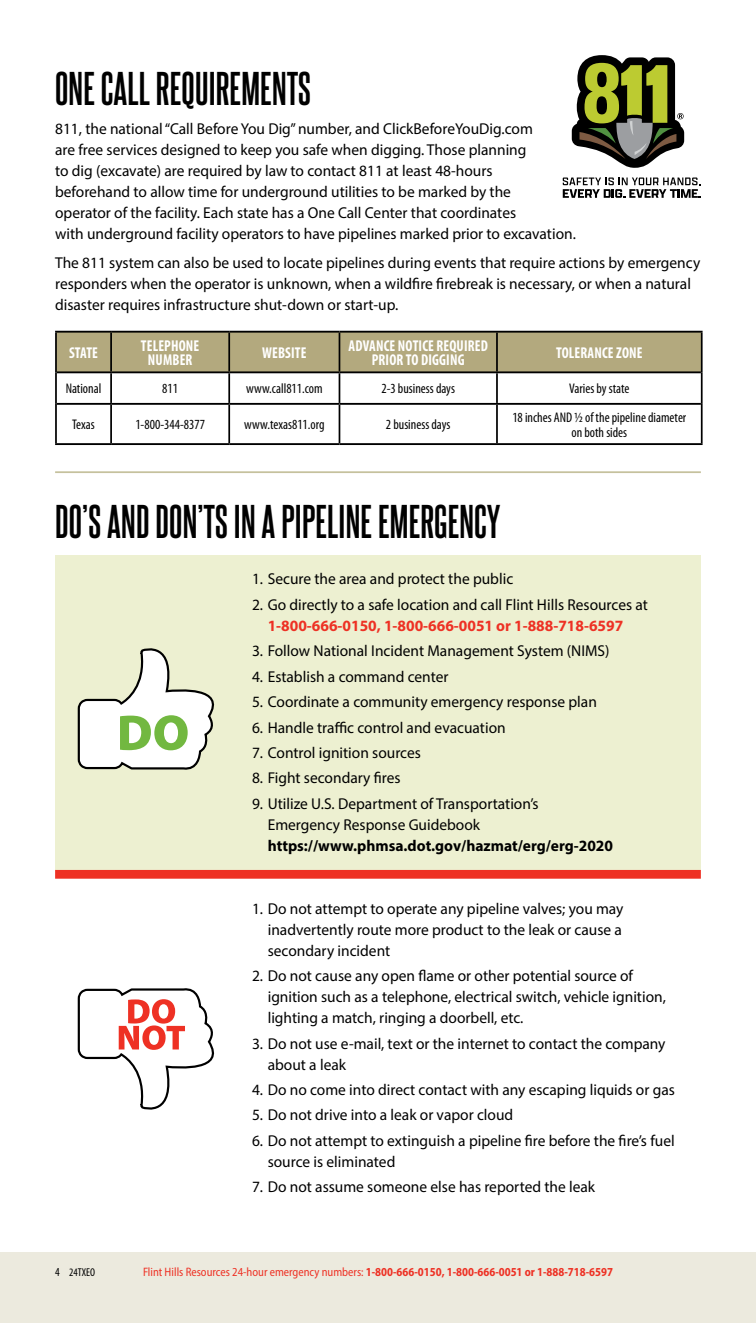
<style>
.page{position:relative;width:756px;height:1323px;background:#fff}
.page>*{position:absolute;margin:0;border:0;box-sizing:border-box;transform-origin:0 0}
.t1{font:700 40.25px "Steelfish Rg";letter-spacing:.005em;color:#000}
.t2{font:15.75px/21px "Myriad Pro";color:#000}
.t3{font:700 condensed 15.75px/14px "Myriad Pro";letter-spacing:.01em;color:#fff;text-align:center;scale:.93 1}
.t4{font:700 15.75px "Myriad Pro";color:#ee3124}
.t5{font:700 15.75px "Myriad Pro";color:#000}
.t6{font:condensed 14px/14.9px "Myriad Pro";color:#000;text-align:center}
.t7{font:700 semi-condensed 12.25px "Myriad Pro";color:#ee3124;scale:.94 1}
.t8{font:condensed 11.38px "Myriad Pro";color:#000}
.s1{font-size:12.25px}
.s2{font-weight:400}
</style>
<div class="page">
<div style="left:57px;top:333px;width:644px;height:38px;background:#b3a97e"></div>
<hr style="left:55px;top:331px;width:56px;height:2px;background:#000">
<hr style="left:111px;top:331px;width:118px;height:2px;background:#000">
<hr style="left:229px;top:331px;width:110px;height:2px;background:#000">
<hr style="left:339px;top:331px;width:158px;height:2px;background:#000">
<hr style="left:497px;top:331px;width:206px;height:2px;background:#000">
<hr style="left:57px;top:371px;width:54px;height:2px;background:#000">
<hr style="left:111px;top:371px;width:118px;height:2px;background:#000">
<hr style="left:229px;top:371px;width:110px;height:2px;background:#000">
<hr style="left:339px;top:371px;width:158px;height:2px;background:#000">
<hr style="left:497px;top:371px;width:204px;height:2px;background:#000">
<hr style="left:57px;top:403px;width:54px;height:2px;background:#000">
<hr style="left:111px;top:403px;width:118px;height:2px;background:#000">
<hr style="left:229px;top:403px;width:110px;height:2px;background:#000">
<hr style="left:339px;top:403px;width:158px;height:2px;background:#000">
<hr style="left:497px;top:403px;width:204px;height:2px;background:#000">
<hr style="left:55px;top:443px;width:56px;height:2px;background:#000">
<hr style="left:111px;top:443px;width:118px;height:2px;background:#000">
<hr style="left:229px;top:443px;width:110px;height:2px;background:#000">
<hr style="left:339px;top:443px;width:158px;height:2px;background:#000">
<hr style="left:497px;top:443px;width:206px;height:2px;background:#000">
<hr style="left:55px;top:333px;width:2px;height:39px;background:#000">
<hr style="left:110px;top:333px;width:2px;height:38px;background:#000">
<hr style="left:228px;top:333px;width:2px;height:38px;background:#000">
<hr style="left:339px;top:333px;width:1px;height:38px;background:#000">
<hr style="left:496px;top:333px;width:2px;height:38px;background:#000">
<hr style="left:701px;top:333px;width:2px;height:39px;background:#000">
<hr style="left:55px;top:372px;width:2px;height:32px;background:#000">
<hr style="left:110px;top:373px;width:2px;height:30px;background:#000">
<hr style="left:228px;top:373px;width:2px;height:30px;background:#000">
<hr style="left:339px;top:373px;width:1px;height:30px;background:#000">
<hr style="left:496px;top:373px;width:2px;height:30px;background:#000">
<hr style="left:701px;top:372px;width:2px;height:32px;background:#000">
<hr style="left:55px;top:404px;width:2px;height:39px;background:#000">
<hr style="left:110px;top:405px;width:2px;height:38px;background:#000">
<hr style="left:228px;top:405px;width:2px;height:38px;background:#000">
<hr style="left:339px;top:405px;width:1px;height:38px;background:#000">
<hr style="left:496px;top:405px;width:2px;height:38px;background:#000">
<hr style="left:701px;top:404px;width:2px;height:39px;background:#000">
<div style="left:55px;top:555px;width:646px;height:315px;background:#edf0d1"></div>
<svg style="left:78px;top:988px;width:136px;height:122px"></svg>
<svg style="left:78px;top:648px;width:136px;height:122px"></svg>
<hr style="left:55px;top:471px;width:646px;height:2px;background:#c5c19d">
<div style="left:55px;top:870px;width:646px;height:9px;background:#ee3124"></div>
<svg style="left:572px;top:55px;width:112px;height:113px"></svg>
<svg style="left:563px;top:178px;width:138px;height:20px"></svg>
<div style="left:0;top:1252px;width:756px;height:71px;background:#eceade"></div>
<h1 class="t1" style="left:55px;top:64px;width:257px">ONE CALL REQUIREMENTS</h1>
<p class="t2" style="left:55px;top:118px;width:522px">811, the national “Call Before You Dig” number, and ClickBeforeYouDig.com<br>are free services designed to keep you safe when digging. Those planning<br>to dig (excavate) are required by law to contact 811 at least 48-hours<br>beforehand to allow time for underground utilities to be marked by the<br>operator of the facility. Each state has a One Call Center that coordinates<br>with underground facility operators to have pipelines marked prior to excavation.</p>
<p class="t2" style="left:55px;top:252px;width:647px">The 811 system can also be used to locate pipelines during events that require actions by emergency responders when the operator is unknown, when a wildfire firebreak is necessary, or when a natural disaster requires infrastructure shut-down or start-up.</p>
<p class="t3" style="left:69px;top:345px;width:33px">STATE</p>
<p class="t3" style="left:141px;top:338px;width:64px">TELEPHONE<br>NUMBER</p>
<p class="t3" style="left:262px;top:345px;width:49px">WEBSITE</p>
<p class="t3" style="left:349px;top:338px;width:151px">ADVANCE NOTICE REQUIRED<br>PRIOR TO DIGGING</p>
<p class="t3" style="left:556px;top:345px;width:94px">TOLERANCE ZONE</p>
<p class="t6" style="left:66px;top:381px;width:37px">National</p>
<p class="t6" style="left:162px;top:381px;width:17px">811</p>
<p class="t6" style="left:246px;top:381px;width:78px">www.call811.com</p>
<p class="t6" style="left:381px;top:381px;width:75px">2-3 business days</p>
<p class="t6" style="left:569px;top:381px;width:62px">Varies by state</p>
<p class="t6" style="left:72px;top:417px;width:24px">Texas</p>
<p class="t6" style="left:135px;top:417px;width:71px">1-800-344-8377</p>
<p class="t6" style="left:244px;top:417px;width:82px">www.texas811.org</p>
<p class="t6" style="left:386px;top:417px;width:66px">2 business days</p>
<p class="t6" style="left:512px;top:410px;width:176px">18 inches AND ½ of the pipeline diameter on both sides</p>
<h1 class="t1" style="left:55px;top:497px;width:447px">DO’S AND DON’TS IN A PIPELINE EMERGENCY</h1>
<p class="t2" style="left:252px;top:568px;width:263px">1. Secure the area and protect the public</p>
<p class="t2" style="left:252px;top:594px;width:397px">2. Go directly to a safe location and call Flint Hills Resources at</p>
<p class="t4" style="left:268px;top:615px;width:357px">1-800-666-0150, 1-800-666-0051 or 1-888-718-6597</p>
<p class="t2" style="left:252px;top:640px;width:359px">3. Follow National Incident Management System (NIMS)</p>
<p class="t2" style="left:252px;top:666px;width:198px">4. Establish a command center</p>
<p class="t2" style="left:252px;top:691px;width:346px">5. Coordinate a community emergency response plan</p>
<p class="t2" style="left:252px;top:716px;width:255px">6. Handle traffic control and evacuation</p>
<p class="t2" style="left:252px;top:742px;width:170px">7. Control ignition sources</p>
<p class="t2" style="left:252px;top:767px;width:150px">8. Fight secondary fires</p>
<p class="t2" style="left:268px;top:793px;width:272px;text-indent:-16px">9. Utilize U.S. Department of Transportation’s<br>Emergency Response Guidebook</p>
<p class="t5" style="left:268px;top:835px;width:347px">https://www.phmsa.dot.gov/hazmat/erg/erg-2020</p>
<p class="t2" style="left:268px;top:898px;width:357px;text-align:justify;text-indent:-16px">1. Do not attempt to operate any pipeline valves; you may inadvertently route more product to the leak or cause a secondary incident</p>
<p class="t2" style="left:268px;top:965px;width:400px;text-indent:-16px">2. Do not cause any open flame or other potential source of ignition such as a telephone, electrical switch, vehicle ignition, lighting a match, ringing a doorbell, etc.</p>
<p class="t2" style="left:268px;top:1033px;width:399px;text-indent:-16px">3. Do not use e-mail, text or the internet to contact the company about a leak</p>
<p class="t2" style="left:252px;top:1079px;width:424px">4. Do no come into direct contact with any escaping liquids or gas</p>
<p class="t2" style="left:252px;top:1104px;width:263px">5. Do not drive into a leak or vapor cloud</p>
<p class="t2" style="left:268px;top:1130px;width:409px;text-indent:-16px">6. Do not attempt to extinguish a pipeline fire before the fire’s fuel source is eliminated</p>
<p class="t2" style="left:252px;top:1176px;width:345px">7. Do not assume someone else has reported the leak</p>
<p class="t8" style="left:55px;top:1265px;width:42px"><span class="s1">4</span> 24TXEO</p>
<p class="t7" style="left:143px;top:1264px;width:501px"><span class="s2">Flint Hills Resources 24-hour emergency numbers:</span> 1-800-666-0150, 1-800-666-0051 or 1-888-718-6597</p>
</div>
